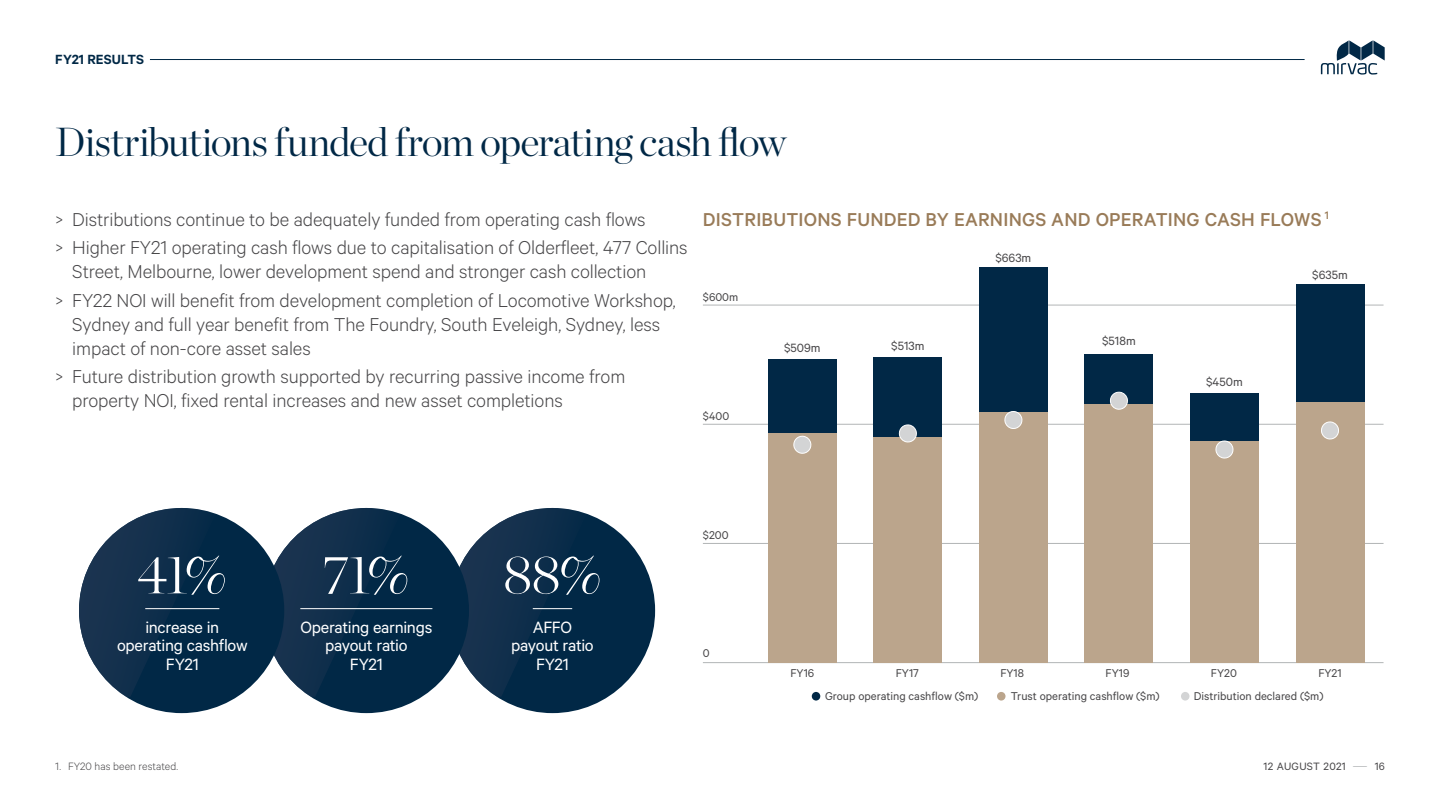
<style>
.page{position:relative;width:1440px;height:810px;background:#fff}
.page>*{position:absolute;margin:0;border:0;box-sizing:border-box;transform-origin:0 0}
.t1{font:200 54.6px "Chronicle Display";color:#fff}
.t2{font:300 40.5px "Chronicle Display";letter-spacing:-.03em;color:#012846}
.t3{font:300 21px/28.2px "Calibre";letter-spacing:-.005em;color:#464547}
.t4{font:500 21px "Calibre";letter-spacing:.01em;color:#997b58}
.t5{font:18.45px/18.5px "Calibre";letter-spacing:-.02em;color:#fff;text-align:center}
.t6{font:600 15px "Calibre";letter-spacing:.01em;color:#012846}
.t7{font:13.5px "Calibre";color:#464547}
.t8{font:12.75px "Calibre";color:#464547}
.t9{font:300 12px "Calibre";letter-spacing:.005em;color:#464547}
.t10{font:12px "Calibre";letter-spacing:.03em;color:#464547}
.s1{color:#b2b5b6}
</style>
<div class="page">
<div style="left:450px;top:508px;width:205px;height:205px;background:#012846;border-radius:50%"></div>
<svg style="left:450px;top:508px;width:149px;height:189px"></svg>
<div style="left:264px;top:508px;width:205px;height:205px;background:#012846;border-radius:50%"></div>
<svg style="left:264px;top:508px;width:149px;height:189px"></svg>
<div style="left:79px;top:508px;width:205px;height:205px;background:#012846;border-radius:50%"></div>
<svg style="left:79px;top:508px;width:150px;height:189px"></svg>
<hr style="left:703px;top:424px;width:680px;height:1px;background:#b2b5b6">
<hr style="left:703px;top:543px;width:680px;height:1px;background:#b2b5b6">
<hr style="left:703px;top:305px;width:680px;height:1px;background:#b2b5b6">
<hr style="left:703px;top:662px;width:680px;height:1px;background:#b2b5b6">
<div style="left:997px;top:692px;width:8px;height:9px;background:#bba58c;border-radius:50%"></div>
<div style="left:811px;top:692px;width:9px;height:9px;background:#012846;border-radius:50%"></div>
<div style="left:1180px;top:692px;width:9px;height:9px;background:#d3d4d5;border-radius:50%"></div>
<div style="left:768px;top:359px;width:68px;height:74px;background:#012846"></div>
<div style="left:768px;top:433px;width:68px;height:230px;background:#bba58c"></div>
<div style="left:873px;top:357px;width:68px;height:81px;background:#012846"></div>
<div style="left:979px;top:268px;width:68px;height:145px;background:#012846"></div>
<div style="left:1084px;top:354px;width:68px;height:50px;background:#012846"></div>
<div style="left:1190px;top:393px;width:68px;height:270px;background:#012846"></div>
<div style="left:1295px;top:284px;width:68px;height:118px;background:#012846"></div>
<div style="left:873px;top:438px;width:68px;height:225px;background:#bba58c"></div>
<div style="left:979px;top:413px;width:68px;height:250px;background:#bba58c"></div>
<div style="left:1084px;top:404px;width:68px;height:259px;background:#bba58c"></div>
<div style="left:1190px;top:441px;width:68px;height:222px;background:#bba58c"></div>
<div style="left:1295px;top:402px;width:68px;height:261px;background:#bba58c"></div>
<svg style="left:793px;top:435px;width:19px;height:19px"></svg>
<svg style="left:897px;top:424px;width:20px;height:19px"></svg>
<svg style="left:1002px;top:411px;width:20px;height:18px"></svg>
<svg style="left:1109px;top:391px;width:19px;height:19px"></svg>
<svg style="left:1215px;top:440px;width:18px;height:19px"></svg>
<svg style="left:1321px;top:421px;width:18px;height:19px"></svg>
<hr style="left:300px;top:608px;width:132px;height:1px;background:#fff">
<hr style="left:533px;top:608px;width:39px;height:1px;background:#fff">
<hr style="left:145px;top:608px;width:74px;height:1px;background:#fff">
<svg style="left:1320px;top:40px;width:64px;height:35px"></svg>
<hr style="left:150px;top:59px;width:1154px;height:1px;background:#012846">
<p class="t6" style="left:55px;top:51px;width:90px">FY21 RESULTS</p>
<h2 class="t2" style="left:55px;top:111px;width:732px">Distributions funded from operating cash flow</h2>
<p class="t3" style="left:55px;top:205px;width:634px">&gt; Distributions continue to be adequately funded from operating cash flows<br>&gt; Higher FY21 operating cash flows due to capitalisation of Olderfleet, 477 Collins</p>
<p class="t3" style="left:55px;top:257px;width:622px;text-align:center">Street, Melbourne, lower development spend and stronger cash collection<br>&gt; FY22 NOI will benefit from development completion of Locomotive Workshop,</p>
<p class="t3" style="left:72px;top:311px;width:589px;line-height:24px">Sydney and full year benefit from The Foundry, South Eveleigh, Sydney, less impact of non‑core asset sales</p>
<p class="t3" style="left:72px;top:364px;width:554px;line-height:24px;text-indent:-17px">&gt; Future distribution growth supported by recurring passive income from property NOI, fixed rental increases and new asset completions</p>
<p class="t4" style="left:703px;top:207px;width:627px">DISTRIBUTIONS FUNDED BY EARNINGS AND OPERATING CASH FLOWS <sup>1</sup></p>
<p class="t8" style="left:703px;top:290px;width:37px">$600m</p>
<p class="t8" style="left:703px;top:409px;width:28px">$400</p>
<p class="t7" style="left:784px;top:340px;width:38px">$509m</p>
<p class="t7" style="left:891px;top:338px;width:35px">$513m</p>
<p class="t7" style="left:995px;top:250px;width:37px">$663m</p>
<p class="t7" style="left:1102px;top:332px;width:35px">$518m</p>
<p class="t7" style="left:1206px;top:374px;width:38px">$450m</p>
<p class="t7" style="left:1312px;top:267px;width:37px">$635m</p>
<h1 class="t1" style="left:137px;top:533px;width:92px">41%</h1>
<h1 class="t1" style="left:502px;top:533px;width:101px">88%</h1>
<p class="t5" style="left:511px;top:617px;width:84px">AFFO payout ratio<br>FY21</p>
<h1 class="t1" style="left:322px;top:533px;width:89px">71%</h1>
<p class="t5" style="left:300px;top:617px;width:133px">Operating earnings payout ratio<br>FY21</p>
<p class="t5" style="left:117px;top:617px;width:132px">increase in operating cashflow<br>FY21</p>
<p class="t9" style="left:55px;top:759px;width:124px">1. FY20 has been restated.</p>
<p class="t8" style="left:703px;top:527px;width:27px">$200</p>
<p class="t8" style="left:703px;top:646px;width:8px">0</p>
<p class="t8" style="left:790px;top:666px;width:25px">FY16</p>
<p class="t8" style="left:895px;top:666px;width:25px">FY17</p>
<p class="t8" style="left:1000px;top:666px;width:25px">FY18</p>
<p class="t8" style="left:1105px;top:666px;width:25px">FY19</p>
<p class="t8" style="left:1210px;top:666px;width:27px">FY20</p>
<p class="t8" style="left:1318px;top:666px;width:25px">FY21</p>
<p class="t8" style="left:825px;top:689px;width:155px">Group operating cashflow ($m)</p>
<p class="t8" style="left:1010px;top:689px;width:150px">Trust operating cashflow ($m)</p>
<p class="t8" style="left:1193px;top:689px;width:131px">Distribution declared ($m)</p>
<p class="t10" style="left:1263px;top:759px;width:123px">12 AUGUST 2021 <span class="s1">—</span> 16</p>
</div>
